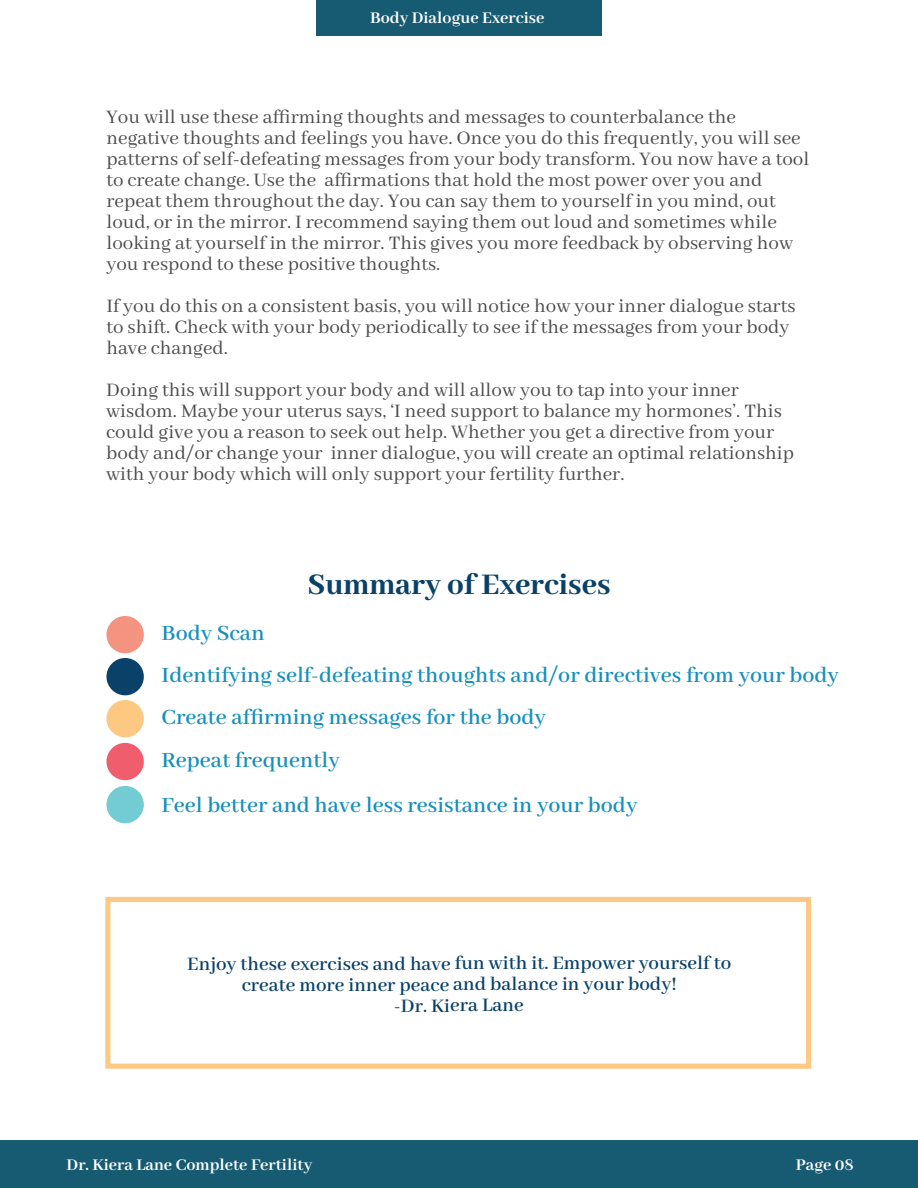
<style>
.page{position:relative;width:918px;height:1188px;background:#fff}
.page>*{position:absolute;margin:0;border:0;box-sizing:border-box;transform-origin:0 0}
.t1{font:800 33px "Abhaya Libre";color:#094168}
.t2{font:600 24px/42.9px "Abhaya Libre";color:#1890bc}
.t3{font:21px/21px "Abhaya Libre";color:#4c4c4c}
.t4{font:600 21px/21px "Abhaya Libre";color:#094168;text-align:center}
.t5{font:700 18px "Abhaya Libre";color:#fff}
</style>
<div class="page">
<div style="left:316px;top:0;width:286px;height:35px;background:#175b72"></div>
<div style="left:0;top:1141px;width:918px;height:47px;background:#175b72"></div>
<div style="left:106px;top:616px;width:38px;height:37px;background:#f59381;border-radius:50%"></div>
<div style="left:106px;top:658px;width:38px;height:37px;background:#094168;border-radius:50%"></div>
<div style="left:106px;top:700px;width:38px;height:37px;background:#fdc982;border-radius:50%"></div>
<div style="left:106px;top:743px;width:38px;height:37px;background:#f05e6d;border-radius:50%"></div>
<div style="left:106px;top:786px;width:38px;height:37px;background:#73ccd3;border-radius:50%"></div>
<div style="left:105px;top:897px;width:706px;height:172px;border:5px solid #fdc982"></div>
<p class="t5" style="left:370px;top:8px;width:176px">Body Dialogue Exercise</p>
<p class="t3" style="left:106px;top:107px;width:704px">You will use these affirming thoughts and messages to counterbalance the negative thoughts and feelings you have. Once you do this frequently, you will see patterns of self-defeating messages from your body transform. You now have a tool to create change. Use the affirmations that hold the most power over you and repeat them throughout the day. You can say them to yourself in you mind, out loud, or in the mirror. I recommend saying them out loud and sometimes while looking at yourself in the mirror. This gives you more feedback by observing how you respond to these positive thoughts.</p>
<p class="t3" style="left:106px;top:296px;width:691px">If you do this on a consistent basis, you will notice how your inner dialogue starts to shift. Check with your body periodically to see if the messages from your body have changed.</p>
<p class="t3" style="left:106px;top:380px;width:689px">Doing this will support your body and will allow you to tap into your inner wisdom. Maybe your uterus says, ‘I need support to balance my hormones’. This could give you a reason to seek out help. Whether you get a directive from your body and/or change your inner dialogue, you will create an optimal relationship with your body which will only support your fertility further.</p>
<h1 class="t1" style="left:307px;top:566px;width:305px">Summary of Exercises</h1>
<p class="t2" style="left:162px;top:613px;width:679px">Body Scan<br>Identifying self-defeating thoughts and/or directives from your body Create affirming messages for the body<br>Repeat frequently<br>Feel better and have less resistance in your body</p>
<p class="t4" style="left:187px;top:954px;width:546px">Enjoy these exercises and have fun with it. Empower yourself to create more inner peace and balance in your body!<br>-Dr. Kiera Lane</p>
<p class="t5" style="left:67px;top:1155px;width:247px">Dr. Kiera Lane Complete Fertility</p>
<p class="t5" style="left:796px;top:1155px;width:60px">Page 08</p>
</div>
